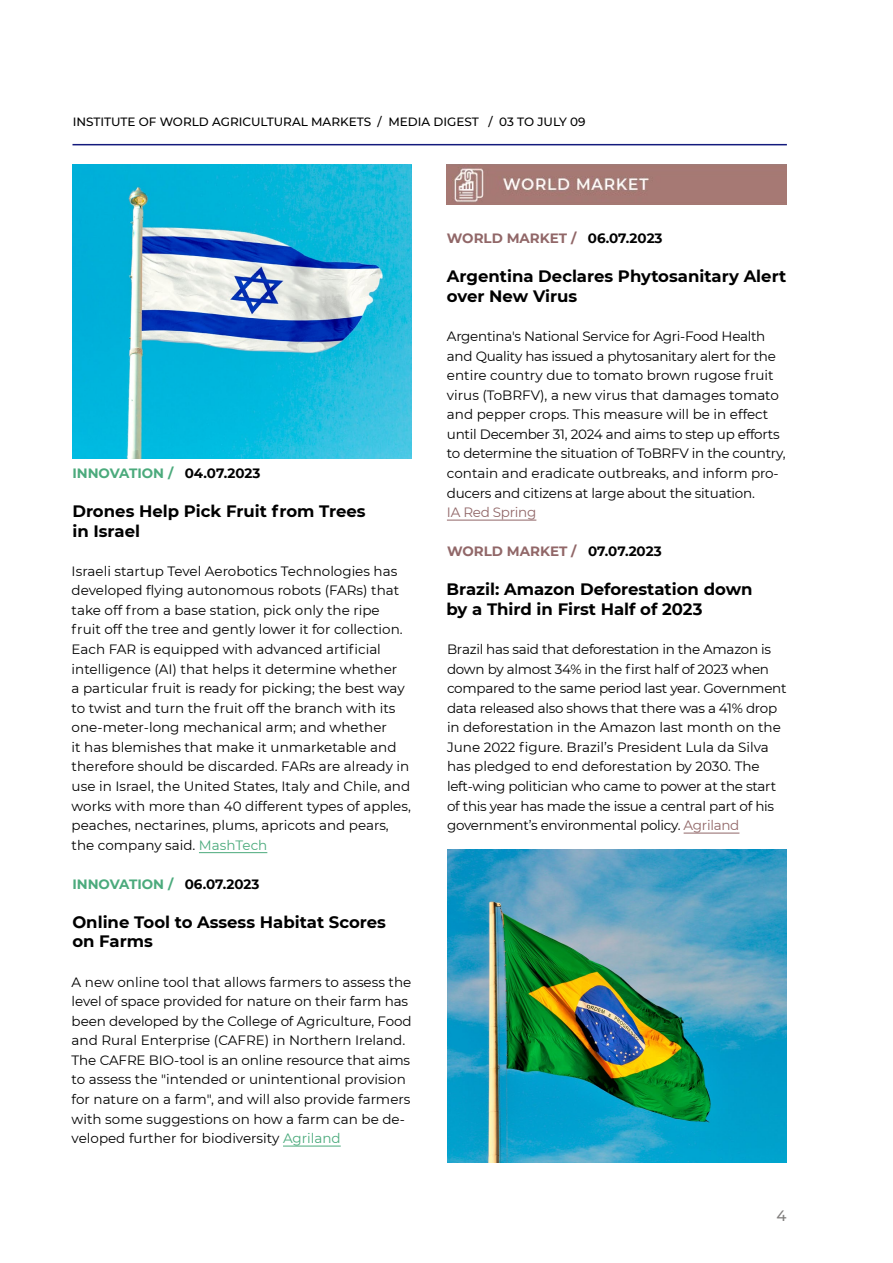
<style>
.page{position:relative;width:893px;height:1263px;background:#fff}
.page>*{position:absolute;margin:0;border:0;box-sizing:border-box;transform-origin:0 0}
.t1{font:700 16.5px/19.5px "Montserrat";color:#000}
.t2{font:500 15px "Montserrat";color:#817f7e}
.t3{font:13.5px/19.5px "Montserrat";color:#000}
.t4{font:13.5px/19.5px "Montserrat";letter-spacing:-.02em;color:#000}
.t5{font:700 13.5px "Montserrat";color:#916768}
.t6{font:700 13.5px "Montserrat";color:#4baa7c}
.t7{font:13.5px "Montserrat";letter-spacing:-.02em;color:#916768}
.t8{font:500 12px "Montserrat";color:#000}
.s1{color:#000}
.s2{color:#4baa7c}
.s3{color:#916768}
</style>
<div class="page">
<hr style="left:72px;top:144px;width:715px;height:1px;background:#131a7d">
<hr style="left:199px;top:852px;width:68px;height:1px;background:#4baa7c">
<hr style="left:283px;top:1146px;width:58px;height:1px;background:#4baa7c">
<hr style="left:447px;top:520px;width:89px;height:1px;background:#916768">
<hr style="left:684px;top:833px;width:55px;height:1px;background:#916768">
<img style="left:447px;top:165px;width:340px;height:39px">
<img style="left:72px;top:165px;width:340px;height:293px">
<img style="left:447px;top:850px;width:339px;height:312px">
<p class="t8" style="left:73px;top:113px;width:514px">INSTITUTE OF WORLD AGRICULTURAL MARKETS / MEDIA DIGEST / 03 TO JULY 09</p>
<p class="t6" style="left:72px;top:463px;width:189px">INNOVATION / <span class="s1">04.07.2023</span></p>
<p class="t1" style="left:72px;top:501px;width:295px">Drones Help Pick Fruit from Trees in Israel</p>
<p class="t3" style="left:72px;top:561px;width:341px">Israeli startup Tevel Aerobotics Technologies has developed flying autonomous robots (FARs) that take off from a base station, pick only the ripe fruit off the tree and gently lower it for collection.<br>Each FAR is equipped with advanced artificial intelligence (AI) that helps it determine whether<br>a particular fruit is ready for picking; the best way to twist and turn the fruit off the branch with its one-meter-long mechanical arm; and whether<br>it has blemishes that make it unmarketable and therefore should be discarded. FARs are already in use in Israel, the United States, Italy and Chile, and works with more than 40 different types of apples, peaches, nectarines, plums, apricots and pears, the company said. <span class="s2">MashTech</span></p>
<p class="t6" style="left:72px;top:874px;width:189px">INNOVATION / <span class="s1">06.07.2023</span></p>
<p class="t1" style="left:72px;top:911px;width:315px">Online Tool to Assess Habitat Scores on Farms</p>
<p class="t3" style="left:72px;top:971px;width:341px">A new online tool that allows farmers to assess the level of space provided for nature on their farm has been developed by the College of Agriculture, Food and Rural Enterprise (CAFRE) in Northern Ireland.<br>The CAFRE BIO-tool is an online resource that aims to assess the "intended or unintentional provision for nature on a farm", and will also provide farmers with some suggestions on how a farm can be de&shy;veloped further for biodiversity <span class="s2">Agriland</span></p>
<p class="t5" style="left:447px;top:229px;width:217px">WORLD MARKET / <span class="s1">06.07.2023</span></p>
<p class="t1" style="left:447px;top:266px;width:341px">Argentina Declares Phytosanitary Alert over New Virus</p>
<p class="t4" style="left:447px;top:326px;width:340px">Argentina's National Service for Agri-Food Health and Quality has issued a phytosanitary alert for the entire country due to tomato brown rugose fruit virus (ToBRFV), a new virus that damages tomato and pepper crops. This measure will be in effect until December 31, 2024 and aims to step up efforts to determine the situation of ToBRFV in the country, contain and eradicate outbreaks, and inform pro&shy;ducers and citizens at large about the situation.</p>
<p class="t7" style="left:447px;top:503px;width:91px">IA Red Spring</p>
<p class="t5" style="left:447px;top:542px;width:216px">WORLD MARKET / <span class="s1">07.07.2023</span></p>
<p class="t1" style="left:446px;top:579px;width:308px">Brazil: Amazon Deforestation down by a Third in First Half of 2023</p>
<p class="t4" style="left:447px;top:639px;width:341px">Brazil has said that deforestation in the Amazon is down by almost 34% in the first half of 2023 when compared to the same period last year. Government data released also shows that there was a 41% drop in deforestation in the Amazon last month on the June 2022 figure. Brazil’s President Lula da Silva has pledged to end deforestation by 2030. The left-wing politician who came to power at the start of this year has made the issue a central part of his government’s environmental policy. <span class="s3">Agriland</span></p>
<p class="t2" style="left:777px;top:1205px;width:12px">4</p>
</div>
